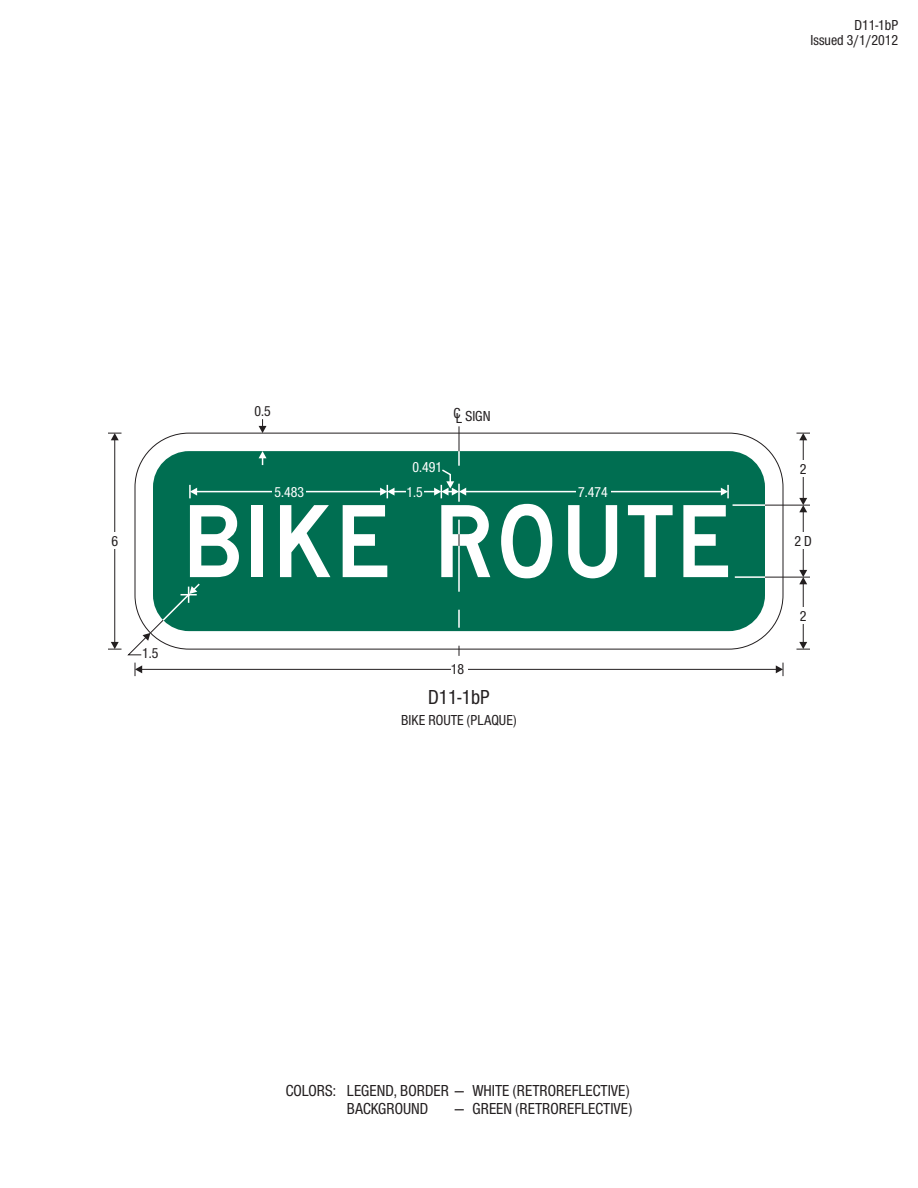
<style>
.page{position:relative;width:918px;height:1188px;background:#fff}
.page>*{position:absolute;margin:0;border:0;box-sizing:border-box;transform-origin:0 0}
.t1{font:21px "Nimbus San Nov T Med Con";color:#231f20}
.t2{font:16.5px/18px "Nimbus San Nov T Med Con";color:#231f20}
.t3{font:15px "Nimbus San Nov T Med Con";color:#231f20}
.t4{font:15px "Nimbus San Nov T Med Con";color:#fff}
</style>
<div class="page">
<hr style="left:140px;top:669px;width:637px;height:1px;background:#231f20">
<svg style="left:776px;top:663px;width:8px;height:13px"></svg>
<svg style="left:135px;top:663px;width:7px;height:13px"></svg>
<div style="left:451px;top:661px;width:16px;height:16px;background:#fff"></div>
<hr style="left:114px;top:439px;width:1px;height:205px;background:#231f20">
<svg style="left:108px;top:433px;width:14px;height:7px"></svg>
<svg style="left:108px;top:642px;width:13px;height:8px"></svg>
<div style="left:108px;top:533px;width:13px;height:16px;background:#fff"></div>
<svg style="left:127px;top:432px;width:683px;height:224px"></svg>
<svg style="left:143px;top:633px;width:7px;height:8px"></svg>
<svg style="left:161px;top:505px;width:78px;height:117px"></svg>
<hr style="left:195px;top:491px;width:189px;height:1px;background:#fff">
<div style="left:272px;top:484px;width:34px;height:16px;background:#006e51"></div>
<hr style="left:464px;top:491px;width:258px;height:1px;background:#fff">
<svg style="left:721px;top:485px;width:8px;height:13px"></svg>
<div style="left:576px;top:484px;width:35px;height:16px;background:#006e51"></div>
<svg style="left:189px;top:485px;width:8px;height:13px"></svg>
<svg style="left:380px;top:485px;width:15px;height:13px"></svg>
<hr style="left:391px;top:491px;width:47px;height:1px;background:#fff">
<div style="left:406px;top:484px;width:18px;height:16px;background:#006e51"></div>
<svg style="left:259px;top:419px;width:8px;height:14px"></svg>
<svg style="left:259px;top:451px;width:8px;height:14px"></svg>
<svg style="left:458px;top:610px;width:2px;height:18px"></svg>
<hr style="left:458px;top:546px;width:2px;height:46px;background:#fff">
<svg style="left:434px;top:426px;width:56px;height:151px"></svg>
<p class="t3" style="left:111px;top:532px;width:8px">6</p>
<p class="t3" style="left:142px;top:645px;width:18px">1.5</p>
<p class="t3" style="left:254px;top:403px;width:18px">0.5</p>
<p class="t3" style="left:453px;top:407px;width:39px">CL SIGN</p>
<p class="t4" style="left:413px;top:459px;width:31px">0.491</p>
<p class="t4" style="left:275px;top:483px;width:31px">5.483</p>
<p class="t4" style="left:406px;top:483px;width:18px">1.5</p>
<p class="t4" style="left:578px;top:483px;width:31px">7.474</p>
<p class="t3" style="left:451px;top:661px;width:15px">18</p>
<p class="t1" style="left:428px;top:685px;width:63px">D11-1bP</p>
<p class="t3" style="left:401px;top:712px;width:117px">BIKE ROUTE (PLAQUE)</p>
<p class="t2" style="left:347px;top:1082px;width:284px;text-indent:-61px">COLORS: LEGEND, BORDER — WHITE (RETROREFLECTIVE)<br>BACKGROUND</p>
<p class="t2" style="left:455px;top:1100px;width:179px">— GREEN (RETROREFLECTIVE)</p>
<p class="t3" style="left:854px;top:17px;width:45px">D11-1bP</p>
<p class="t3" style="left:810px;top:32px;width:89px">Issued 3/1/2012</p>
<p class="t3" style="left:800px;top:460px;width:8px">2</p>
<p class="t3" style="left:795px;top:532px;width:19px">2 D</p>
<p class="t3" style="left:800px;top:607px;width:8px">2</p>
</div>
